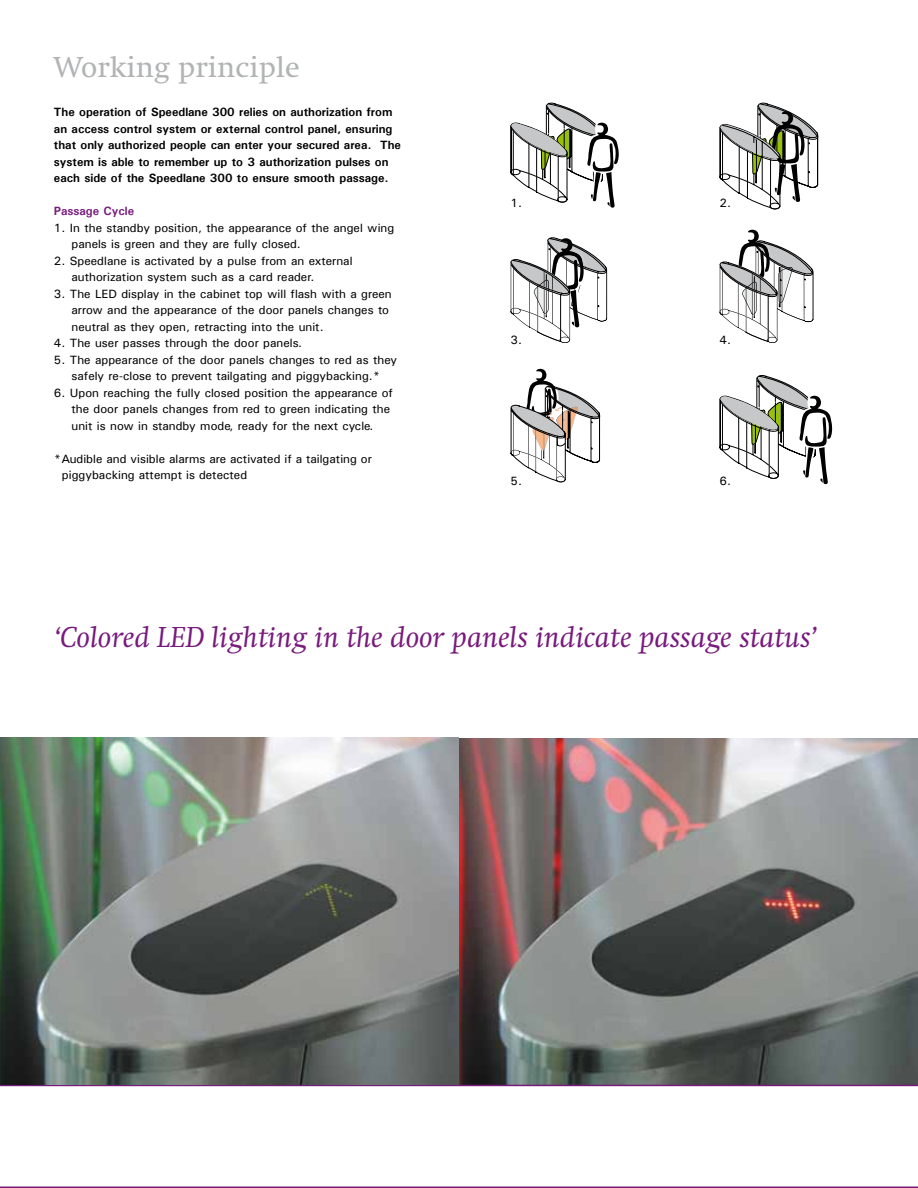
<style>
.page{position:relative;width:918px;height:1188px;background:#fff}
.page>*{position:absolute;margin:0;border:0;box-sizing:border-box;transform-origin:0 0}
.t1{font:italic 30px "Swift EF";color:#781b7d}
.t2{font:30px "Swift EF";color:#b1b3b4}
.t3{font:12px/16.5px "Univers";color:#000}
.t4{font:700 12px/16.5px "Univers";color:#000}
.t5{font:700 12px "Univers";color:#781b7d}
</style>
<div class="page">
<img style="left:459px;top:739px;width:459px;height:344px">
<svg style="left:0;top:1083px;width:918px;height:105px"></svg>
<svg style="left:510px;top:102px;width:109px;height:106px"></svg>
<svg style="left:719px;top:102px;width:100px;height:107px"></svg>
<svg style="left:720px;top:229px;width:94px;height:114px"></svg>
<svg style="left:510px;top:237px;width:98px;height:106px"></svg>
<svg style="left:511px;top:368px;width:90px;height:114px"></svg>
<svg style="left:719px;top:375px;width:114px;height:110px"></svg>
<img style="left:0;top:737px;width:459px;height:348px">
<h1 class="t2" style="left:54px;top:51px;width:247px">Working principle</h1>
<p class="t4" style="left:54px;top:103px;width:349px">The operation of Speedlane 300 relies on authorization from an access control system or external control panel, ensuring that only authorized people can enter your secured area. The system is able to remember up to 3 authorization pulses on each side of the Speedlane 300 to ensure smooth passage.</p>
<p class="t5" style="left:54px;top:203px;width:82px">Passage Cycle</p>
<p class="t3" style="left:72px;top:219px;width:324px;text-indent:-18px">1. In the standby position, the appearance of the angel wing panels is green and they are fully closed.</p>
<p class="t3" style="left:72px;top:252px;width:283px;text-indent:-18px">2. Speedlane is activated by a pulse from an external authorization system such as a card reader.</p>
<p class="t3" style="left:72px;top:285px;width:322px;text-indent:-18px">3. The LED display in the cabinet top will flash with a green arrow and the appearance of the door panels changes to neutral as they open, retracting into the unit.</p>
<p class="t3" style="left:54px;top:335px;width:249px">4. The user passes through the door panels.</p>
<p class="t3" style="left:54px;top:351px;width:345px;text-align:center">5. The appearance of the door panels changes to red as they safely re-close to prevent tailgating and piggybacking.*</p>
<p class="t3" style="left:72px;top:384px;width:323px;text-indent:-18px">6. Upon reaching the fully closed position the appearance of the door panels changes from red to green indicating the unit is now in standby mode, ready for the next cycle.</p>
<p class="t3" style="left:62px;top:450px;width:312px;text-indent:-8px">*Audible and visible alarms are activated if a tailgating or piggybacking attempt is detected</p>
<p class="t3" style="left:511px;top:194px;width:13px">1.</p>
<p class="t3" style="left:720px;top:194px;width:13px">2.</p>
<p class="t3" style="left:511px;top:331px;width:13px">3.</p>
<p class="t3" style="left:720px;top:331px;width:13px">4.</p>
<p class="t3" style="left:511px;top:473px;width:13px">5.</p>
<p class="t3" style="left:720px;top:473px;width:13px">6.</p>
<h1 class="t1" style="left:54px;top:621px;width:764px">‘Colored LED lighting in the door panels indicate passage status’</h1>
</div>
